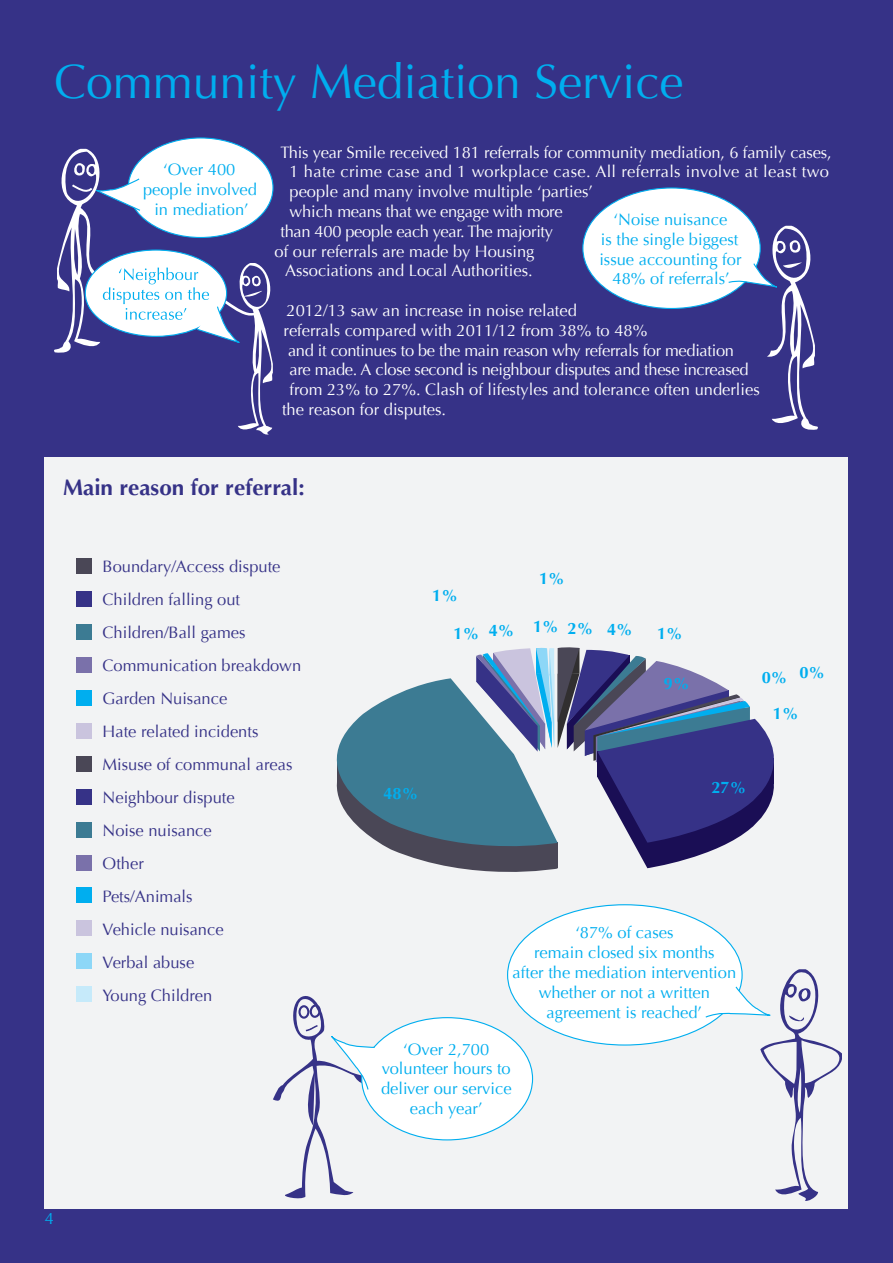
<style>
.page{position:relative;width:893px;height:1263px;background:#363287}
.page>*{position:absolute;margin:0;border:0;box-sizing:border-box;transform-origin:0 0}
.t1{font:48px "Optima";color:#00aeef}
.t2{font:700 22.5px "Optima";color:#363287}
.t3{font:16.5px "Optima";color:#fff}
.t4{font:16.5px/19.8px "Optima";color:#00aeef;text-align:center}
.t5{font:16.5px "Optima";color:#363287}
.t6{font:16.5px/19.8px "Optima";letter-spacing:-.02em;color:#fff;text-align:center}
.t7{font:16.5px/19.8px "Optima";letter-spacing:.02em;color:#fff}
.t8{font:700 16.5px "Optima";color:#00aeef}
</style>
<div class="page">
<div style="left:45px;top:458px;width:803px;height:751px;background:#f2f3f4"></div>
<svg style="left:414px;top:858px;width:144px;height:14px"></svg>
<svg style="left:582px;top:187px;width:236px;height:243px"></svg>
<svg style="left:273px;top:904px;width:569px;height:297px"></svg>
<svg style="left:336px;top:678px;width:140px;height:180px;fill:#3c7b93"></svg>
<div style="left:77px;top:558px;width:15px;height:16px;background:#4a4756"></div>
<div style="left:77px;top:591px;width:15px;height:16px;background:#363287"></div>
<div style="left:77px;top:624px;width:15px;height:16px;background:#3c7b93"></div>
<div style="left:77px;top:657px;width:15px;height:16px;background:#7a71aa"></div>
<div style="left:77px;top:690px;width:15px;height:16px;background:#00aeef"></div>
<div style="left:77px;top:723px;width:15px;height:15px;background:#cac4de"></div>
<div style="left:77px;top:756px;width:15px;height:15px;background:#4a4756"></div>
<div style="left:77px;top:789px;width:15px;height:15px;background:#363287"></div>
<div style="left:77px;top:822px;width:15px;height:15px;background:#3c7b93"></div>
<div style="left:77px;top:855px;width:15px;height:15px;background:#7a71aa"></div>
<div style="left:77px;top:888px;width:15px;height:15px;background:#00aeef"></div>
<div style="left:77px;top:920px;width:15px;height:16px;background:#cac4de"></div>
<div style="left:77px;top:953px;width:15px;height:16px;background:#8dd7f7"></div>
<div style="left:77px;top:986px;width:15px;height:16px;background:#c6eafa"></div>
<svg style="left:476px;top:647px;width:298px;height:221px"></svg>
<svg style="left:54px;top:137px;width:220px;height:298px"></svg>
<p class="t1" style="left:54px;top:54px;width:631px">Community Mediation Service</p>
<p class="t3" style="left:280px;top:142px;width:553px">This year Smile received 181 referrals for community mediation, 6 family cases,</p>
<p class="t7" style="left:290px;top:162px;width:541px">1 hate crime case and 1 workplace case. All referrals involve at least two people and many involve multiple ‘parties’</p>
<p class="t6" style="left:280px;top:202px;width:284px">which means that we engage with more than 400 people each year. The majority</p>
<p class="t3" style="left:274px;top:241px;width:261px">of our referrals are made by Housing</p>
<p class="t3" style="left:285px;top:261px;width:249px">Associations and Local Authorities.</p>
<p class="t3" style="left:286px;top:301px;width:292px">2012/13 saw an increase in noise related</p>
<p class="t3" style="left:284px;top:321px;width:365px">referrals compared with 2011/12 from 38% to 48%</p>
<p class="t6" style="left:288px;top:340px;width:448px">and it continues to be the main reason why referrals for mediation</p>
<p class="t6" style="left:290px;top:360px;width:461px">are made. A close second is neighbour disputes and these increased</p>
<p class="t3" style="left:290px;top:380px;width:472px">from 23% to 27%. Clash of lifestyles and tolerance often underlies</p>
<p class="t3" style="left:282px;top:400px;width:166px">the reason for disputes.</p>
<p class="t4" style="left:163px;top:160px;width:74px">‘Over 400</p>
<p class="t4" style="left:143px;top:180px;width:115px">people involved</p>
<p class="t4" style="left:154px;top:199px;width:96px">in mediation’</p>
<p class="t4" style="left:599px;top:210px;width:144px">‘Noise nuisance<br>is the single biggest issue accounting for<br>48% of referrals’</p>
<p class="t2" style="left:63px;top:474px;width:243px">Main reason for referral:</p>
<p class="t5" style="left:103px;top:557px;width:179px">Boundary/Access dispute</p>
<p class="t5" style="left:103px;top:590px;width:139px">Children falling out</p>
<p class="t5" style="left:103px;top:623px;width:145px">Children/Ball games</p>
<p class="t5" style="left:103px;top:656px;width:200px">Communication breakdown</p>
<p class="t5" style="left:103px;top:689px;width:126px">Garden Nuisance</p>
<p class="t5" style="left:103px;top:722px;width:157px">Hate related incidents</p>
<p class="t5" style="left:103px;top:755px;width:191px">Misuse of communal areas</p>
<p class="t5" style="left:103px;top:788px;width:134px">Neighbour dispute</p>
<p class="t5" style="left:103px;top:821px;width:111px">Noise nuisance</p>
<p class="t5" style="left:103px;top:854px;width:43px">Other</p>
<p class="t5" style="left:103px;top:887px;width:92px">Pets/Animals</p>
<p class="t5" style="left:103px;top:920px;width:123px">Vehicle nuisance</p>
<p class="t5" style="left:103px;top:953px;width:93px">Verbal abuse</p>
<p class="t5" style="left:103px;top:986px;width:111px">Young Children</p>
<p class="t4" style="left:45px;top:1209px;width:11px">4</p>
<p class="t8" style="left:432px;top:586px;width:27px">1%</p>
<p class="t8" style="left:454px;top:624px;width:27px">1%</p>
<p class="t8" style="left:489px;top:621px;width:27px">4%</p>
<p class="t8" style="left:539px;top:569px;width:27px">1%</p>
<p class="t8" style="left:533px;top:617px;width:27px">1%</p>
<p class="t8" style="left:567px;top:619px;width:27px">2%</p>
<p class="t8" style="left:607px;top:620px;width:27px">4%</p>
<p class="t8" style="left:383px;top:784px;width:36px">48%</p>
<p class="t8" style="left:657px;top:624px;width:27px">1%</p>
<p class="t8" style="left:664px;top:674px;width:27px">9%</p>
<p class="t8" style="left:762px;top:668px;width:27px">0%</p>
<p class="t8" style="left:799px;top:662px;width:27px">0%</p>
<p class="t8" style="left:773px;top:703px;width:27px">1%</p>
<p class="t8" style="left:711px;top:778px;width:36px">27%</p>
<p class="t4" style="left:513px;top:923px;width:225px">‘87% of cases<br>remain closed six months<br>after the mediation intervention whether or not a written</p>
<p class="t4" style="left:547px;top:1002px;width:157px">agreement is reached’</p>
<p class="t4" style="left:381px;top:1039px;width:132px">‘Over 2,700 volunteer hours to deliver our service each year’</p>
</div>
